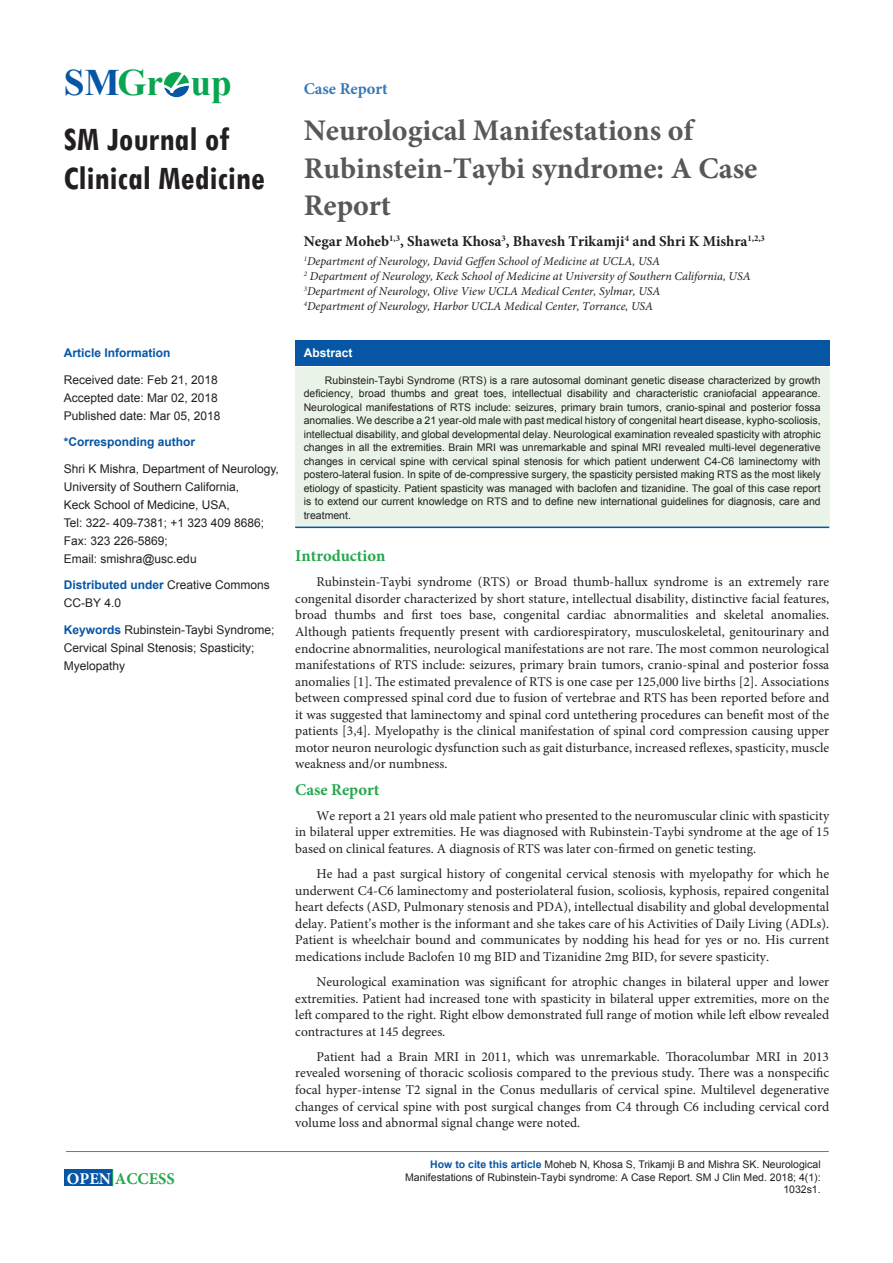
<style>
.page{position:relative;width:893px;height:1263px;background:#fff}
.page>*{position:absolute;margin:0;border:0;box-sizing:border-box;transform-origin:0 0}
.t1{font:700 37.35px "Times New Roman";color:#08a650}
.t2{font:700 condensed 34.65px/39.2px "Tw Cen";color:#231f20}
.t3{font:700 30px/37.5px "Minion Pro";color:#57585a}
.t4{font:700 16.5px "Minion Pro";color:#25a84e}
.t5{font:700 16.5px "Minion Pro";color:#3978b7}
.t6{font:700 15px "Minion Pro";color:#231f20}
.t7{font:13.5px/16.5px "Minion Pro";color:#231f20;text-align:justify}
.t8{font:12px/18px "Arial";color:#231f20}
.t9{font:italic 12px "Minion Pro";color:#231f20}
.t10{font:700 12px "Arial";color:#0756a5}
.t11{font:700 12px "Arial";color:#fff}
.t12{font:10.5px/13.5px "Arial";color:#231f20;text-align:right}
.s1{color:#0756a5}
.s2{font-weight:700;color:#0756a5}
.s3{color:#fff}
</style>
<div class="page">
<svg style="left:164px;top:72px;width:25px;height:25px"></svg>
<hr style="left:66px;top:1151px;width:763px;height:1px;background:#25a84e">
<div style="left:64px;top:1169px;width:49px;height:17px;background:#0756a5"></div>
<svg style="left:112px;top:1169px;width:1px;height:17px"></svg>
<div style="left:295px;top:340px;width:534px;height:26px;background:#0756a5"></div>
<div style="left:295px;top:368px;width:534px;height:160px;background:#e9f3e7"></div>
<hr style="left:295px;top:527px;width:534px;height:1px;background:#0756a5">
<h1 class="t1" style="left:64px;top:57px;width:170px"><span class="s1">SM</span>Gr up</h1>
<p class="t2" style="left:63px;top:119px;width:203px">SM Journal of<br>Clinical Medicine</p>
<p class="t10" style="left:64px;top:345px;width:108px">Article Information</p>
<p class="t8" style="left:64px;top:370px;width:158px">Received date: Feb 21, 2018<br>Accepted date: Mar 02, 2018<br>Published date: Mar 05, 2018</p>
<p class="t10" style="left:64px;top:434px;width:133px">*Corresponding author</p>
<p class="t8" style="left:64px;top:459px;width:217px">Shri K Mishra, Department of Neurology,<br>University of Southern California,<br>Keck School of Medicine, USA,<br>Tel: 322- 409-7381; +1 323 409 8686;<br>Fax: 323 226-5869;<br>Email: smishra@usc.edu</p>
<p class="t8" style="left:64px;top:576px;width:208px"><span class="s2">Distributed under</span> Creative Commons<br>CC-BY 4.0</p>
<p class="t8" style="left:64px;top:620px;width:212px"><span class="s2">Keywords</span> Rubinstein-Taybi Syndrome;<br>Cervical Spinal Stenosis; Spasticity;<br>Myelopathy</p>
<p class="t4" style="left:67px;top:1167px;width:110px"><span class="s3">OPEN</span> ACCESS</p>
<p class="t5" style="left:304px;top:77px;width:85px">Case Report</p>
<p class="t3" style="left:304px;top:111px;width:455px">Neurological Manifestations of<br>Rubinstein-Taybi syndrome: A Case<br>Report</p>
<p class="t6" style="left:304px;top:230px;width:463px">Negar Moheb<sup>1,3</sup>, Shaweta Khosa<sup>3</sup>, Bhavesh Trikamji<sup>4</sup> and Shri K Mishra<sup>1,2,3</sup></p>
<p class="t9" style="left:304px;top:253px;width:358px"><sup>1</sup>Department of Neurology, David Geffen School of Medicine at UCLA, USA</p>
<p class="t9" style="left:304px;top:268px;width:448px"><sup>2</sup> Department of Neurology, Keck School of Medicine at University of Southern California, USA</p>
<p class="t9" style="left:304px;top:283px;width:358px"><sup>3</sup>Department of Neurology, Olive View UCLA Medical Center, Sylmar, USA</p>
<p class="t9" style="left:304px;top:298px;width:351px"><sup>4</sup>Department of Neurology, Harbor UCLA Medical Center, Torrance, USA</p>
<p class="t11" style="left:304px;top:345px;width:50px">Abstract</p>
<p class="t12" style="left:304px;top:373px;width:518px;text-align:justify;text-indent:21px">Rubinstein-Taybi Syndrome (RTS) is a rare autosomal dominant genetic disease characterized by growth deficiency, broad thumbs and great toes, intellectual disability and characteristic craniofacial appearance.<br>Neurological manifestations of RTS include: seizures, primary brain tumors, cranio-spinal and posterior fossa anomalies. We describe a 21 year-old male with past medical history of congenital heart disease, kypho-scoliosis, intellectual disability, and global developmental delay. Neurological examination revealed spasticity with atrophic changes in all the extremities. Brain MRI was unremarkable and spinal MRI revealed multi-level degenerative changes in cervical spine with cervical spinal stenosis for which patient underwent C4-C6 laminectomy with postero-lateral fusion. In spite of de-compressive surgery, the spasticity persisted making RTS as the most likely etiology of spasticity. Patient spasticity was managed with baclofen and tizanidine. The goal of this case report is to extend our current knowledge on RTS and to define new international guidelines for diagnosis, care and treatment.</p>
<p class="t4" style="left:295px;top:544px;width:92px">Introduction</p>
<p class="t7" style="left:295px;top:574px;width:535px;text-indent:21px">Rubinstein-Taybi syndrome (RTS) or Broad thumb-hallux syndrome is an extremely rare congenital disorder characterized by short stature, intellectual disability, distinctive facial features, broad thumbs and first toes base, congenital cardiac abnormalities and skeletal anomalies.<br>Although patients frequently present with cardiorespiratory, musculoskeletal, genitourinary and endocrine abnormalities, neurological manifestations are not rare. The most common neurological manifestations of RTS include: seizures, primary brain tumors, cranio-spinal and posterior fossa anomalies [1]. The estimated prevalence of RTS is one case per 125,000 live births [2]. Associations between compressed spinal cord due to fusion of vertebrae and RTS has been reported before and it was suggested that laminectomy and spinal cord untethering procedures can benefit most of the patients [3,4]. Myelopathy is the clinical manifestation of spinal cord compression causing upper motor neuron neurologic dysfunction such as gait disturbance, increased reflexes, spasticity, muscle weakness and/or numbness.</p>
<p class="t4" style="left:295px;top:778px;width:85px">Case Report</p>
<p class="t7" style="left:295px;top:807px;width:535px;text-indent:21px">We report a 21 years old male patient who presented to the neuromuscular clinic with spasticity in bilateral upper extremities. He was diagnosed with Rubinstein-Taybi syndrome at the age of 15 based on clinical features. A diagnosis of RTS was later con-firmed on genetic testing.</p>
<p class="t7" style="left:295px;top:865px;width:535px;text-indent:21px">He had a past surgical history of congenital cervical stenosis with myelopathy for which he underwent C4-C6 laminectomy and posteriolateral fusion, scoliosis, kyphosis, repaired congenital heart defects (ASD, Pulmonary stenosis and PDA), intellectual disability and global developmental delay. Patient’s mother is the informant and she takes care of his Activities of Daily Living (ADLs).<br>Patient is wheelchair bound and communicates by nodding his head for yes or no. His current medications include Baclofen 10 mg BID and Tizanidine 2mg BID, for severe spasticity.</p>
<p class="t7" style="left:295px;top:973px;width:535px;text-indent:21px">Neurological examination was significant for atrophic changes in bilateral upper and lower extremities. Patient had increased tone with spasticity in bilateral upper extremities, more on the left compared to the right. Right elbow demonstrated full range of motion while left elbow revealed contractures at 145 degrees.</p>
<p class="t7" style="left:295px;top:1048px;width:535px;text-indent:21px">Patient had a Brain MRI in 2011, which was unremarkable. Thoracolumbar MRI in 2013 revealed worsening of thoracic scoliosis compared to the previous study. There was a nonspecific focal hyper-intense T2 signal in the Conus medullaris of cervical spine. Multilevel degenerative changes of cervical spine with post surgical changes from C4 through C6 including cervical cord volume loss and abnormal signal change were noted.</p>
<p class="t12" style="left:405px;top:1158px;width:417px;line-height:12.6px"><span class="s2">How to cite this article</span> Moheb N, Khosa S, Trikamji B and Mishra SK. Neurological<br>Manifestations of Rubinstein-Taybi syndrome: A Case Report. SM J Clin Med. 2018; 4(1):<br>1032s1.</p>
</div>
